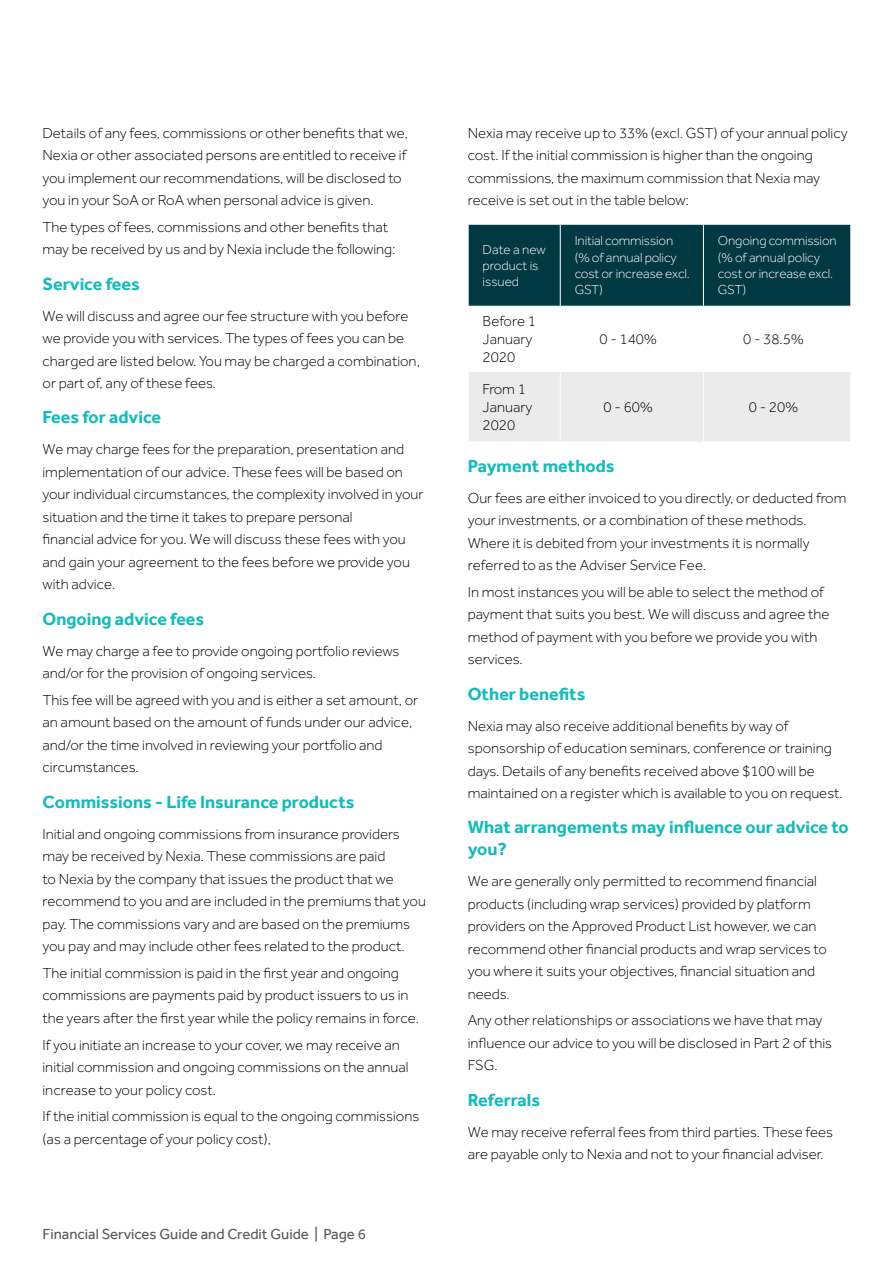
<style>
.page{position:relative;width:893px;height:1263px;background:#fff}
.page>*{position:absolute;margin:0;border:0;box-sizing:border-box;transform-origin:0 0}
.t1{font:700 18px/22.5px "Effra";color:#14bbbb}
.t2{font:300 15px/22.5px "Effra";color:#000}
.t3{font:15px "Effra";color:#58595b}
.t4{font:300 13.5px/16.2px "Effra";letter-spacing:-.01em;color:#fff}
</style>
<div class="page">
<div style="left:469px;top:225px;width:381px;height:81px;background:#003942"></div>
<div style="left:469px;top:372px;width:381px;height:70px;background:#ebebec"></div>
<hr style="left:560px;top:225px;width:1px;height:81px;background:#fff">
<hr style="left:703px;top:225px;width:1px;height:81px;background:#fff">
<hr style="left:560px;top:372px;width:1px;height:70px;background:#fff">
<hr style="left:703px;top:372px;width:1px;height:70px;background:#fff">
<p class="t2" style="left:43px;top:121px;width:367px">Details of any fees, commissions or other benefits that we, Nexia or other associated persons are entitled to receive if you implement our recommendations, will be disclosed to you in your SoA or RoA when personal advice is given.</p>
<p class="t2" style="left:43px;top:216px;width:354px">The types of fees, commissions and other benefits that may be received by us and by Nexia include the following:</p>
<p class="t1" style="left:43px;top:272px;width:99px">Service fees</p>
<p class="t2" style="left:43px;top:304px;width:379px">We will discuss and agree our fee structure with you before we provide you with services. The types of fees you can be charged are listed below. You may be charged a combination, or part of, any of these fees.</p>
<p class="t1" style="left:43px;top:406px;width:120px">Fees for advice</p>
<p class="t2" style="left:43px;top:438px;width:383px">We may charge fees for the preparation, presentation and implementation of our advice. These fees will be based on your individual circumstances, the complexity involved in your situation and the time it takes to prepare personal<br>financial advice for you. We will discuss these fees with you and gain your agreement to the fees before we provide you with advice.</p>
<p class="t1" style="left:43px;top:607px;width:163px">Ongoing advice fees</p>
<p class="t2" style="left:43px;top:639px;width:358px">We may charge a fee to provide ongoing portfolio reviews and/or for the provision of ongoing services.</p>
<p class="t2" style="left:43px;top:689px;width:377px">This fee will be agreed with you and is either a set amount, or an amount based on the amount of funds under our advice, and/or the time involved in reviewing your portfolio and circumstances.</p>
<p class="t1" style="left:43px;top:790px;width:314px">Commissions - Life Insurance products</p>
<p class="t2" style="left:43px;top:822px;width:385px">Initial and ongoing commissions from insurance providers may be received by Nexia. These commissions are paid<br>to Nexia by the company that issues the product that we recommend to you and are included in the premiums that you pay. The commissions vary and are based on the premiums you pay and may include other fees related to the product.</p>
<p class="t2" style="left:43px;top:962px;width:378px">The initial commission is paid in the first year and ongoing commissions are payments paid by product issuers to us in the years after the first year while the policy remains in force.</p>
<p class="t2" style="left:43px;top:1033px;width:368px">If you initiate an increase to your cover, we may receive an initial commission and ongoing commissions on the annual increase to your policy cost.</p>
<p class="t2" style="left:43px;top:1105px;width:378px">If the initial commission is equal to the ongoing commissions (as a percentage of your policy cost),</p>
<p class="t3" style="left:43px;top:1225px;width:325px">Financial Services Guide and Credit Guide | Page 6</p>
<p class="t2" style="left:468px;top:121px;width:381px">Nexia may receive up to 33% (excl. GST) of your annual policy cost. If the initial commission is higher than the ongoing commissions, the maximum commission that Nexia may receive is set out in the table below:</p>
<p class="t4" style="left:483px;top:241px;width:65px">Date a new product is issued</p>
<p class="t4" style="left:575px;top:233px;width:117px">Initial commission (% of annual policy cost or increase excl.<br>GST)</p>
<p class="t4" style="left:718px;top:233px;width:120px">Ongoing commission (% of annual policy cost or increase excl.<br>GST)</p>
<p class="t2" style="left:483px;top:312px;width:55px;line-height:18px">Before 1<br>January<br>2020</p>
<p class="t2" style="left:599px;top:327px;width:59px">0 - 140%</p>
<p class="t2" style="left:743px;top:327px;width:62px">0 - 38.5%</p>
<p class="t2" style="left:483px;top:380px;width:51px;line-height:18px">From 1<br>January<br>2020</p>
<p class="t2" style="left:603px;top:395px;width:51px">0 - 60%</p>
<p class="t2" style="left:749px;top:395px;width:51px">0 - 20%</p>
<p class="t1" style="left:468px;top:454px;width:148px">Payment methods</p>
<p class="t2" style="left:468px;top:486px;width:380px">Our fees are either invoiced to you directly, or deducted from your investments, or a combination of these methods.<br>Where it is debited from your investments it is normally referred to as the Adviser Service Fee.</p>
<p class="t2" style="left:468px;top:581px;width:363px">In most instances you will be able to select the method of payment that suits you best. We will discuss and agree the method of payment with you before we provide you with services.</p>
<p class="t1" style="left:468px;top:682px;width:119px">Other benefits</p>
<p class="t2" style="left:468px;top:714px;width:377px">Nexia may also receive additional benefits by way of sponsorship of education seminars, conference or training days. Details of any benefits received above $100 will be maintained on a register which is available to you on request.</p>
<p class="t1" style="left:468px;top:815px;width:383px">What arrangements may influence our advice to you?</p>
<p class="t2" style="left:468px;top:870px;width:361px">We are generally only permitted to recommend financial products (including wrap services) provided by platform providers on the Approved Product List however, we can recommend other financial products and wrap services to you where it suits your objectives, financial situation and needs.</p>
<p class="t2" style="left:468px;top:1009px;width:366px">Any other relationships or associations we have that may influence our advice to you will be disclosed in Part 2 of this<br>FSG.</p>
<p class="t1" style="left:468px;top:1088px;width:74px">Referrals</p>
<p class="t2" style="left:468px;top:1120px;width:367px">We may receive referral fees from third parties. These fees are payable only to Nexia and not to your financial adviser.</p>
</div>
